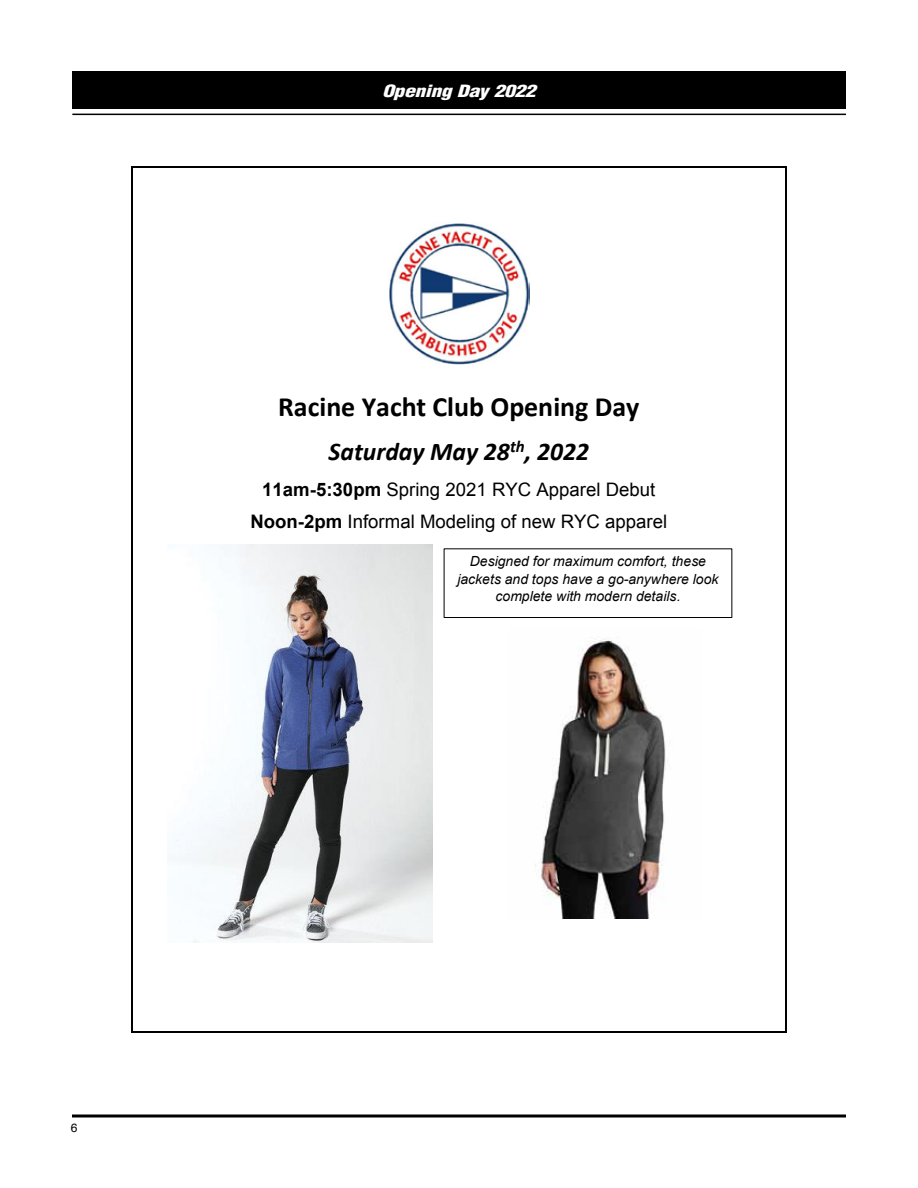
<style>
.page{position:relative;width:918px;height:1188px;background:#fff}
.page>*{position:absolute;margin:0;border:0;box-sizing:border-box;transform-origin:0 0}
.t1{font:700 27.9px "Calibri";color:#000}
.t2{font:italic 700 25.5px "Calibri";color:#000}
.t3{font:18.6px/32.4px "Arial";color:#000;text-align:center}
.t4{font:italic 900 condensed 16.5px "Helvetica";letter-spacing:-.015em;color:#fff;scale:1.3 1}
.t5{font:italic 13.95px/17.4px "Arial";color:#000;text-align:center}
.t6{font:12px "Helvetica";color:#000}
.s1{font-weight:700}
</style>
<div class="page">
<svg style="left:72px;top:1114px;width:774px;height:4px;background:#3f3f3f"></svg>
<div style="left:72px;top:72px;width:774px;height:37px;background:#000"></div>
<hr style="left:72px;top:114px;width:774px;height:1px;background:#000">
<img style="left:388px;top:222px;width:142px;height:142px">
<img style="left:167px;top:544px;width:265px;height:399px">
<div style="left:444px;top:549px;width:288px;height:69px;border:1px solid #000"></div>
<img style="left:535px;top:639px;width:131px;height:280px">
<hr style="left:132px;top:166px;width:654px;height:2px;background:#000">
<hr style="left:131px;top:168px;width:1px;height:863px;background:#000">
<hr style="left:786px;top:168px;width:1px;height:863px;background:#000">
<hr style="left:132px;top:1031px;width:654px;height:2px;background:#000">
<p class="t4" style="left:382px;top:80px;width:120px">Opening Day 2022</p>
<h1 class="t1" style="left:278px;top:387px;width:363px">Racine Yacht Club Opening Day</h1>
<h2 class="t2" style="left:329px;top:433px;width:262px">Saturday May 28<sup>th</sup>, 2022</h2>
<h3 class="t3" style="left:250px;top:473px;width:418px"><span class="s1">11am-5:30pm</span> Spring 2021 RYC Apparel Debut<br><span class="s1">Noon-2pm</span> Informal Modeling of new RYC apparel</h3>
<p class="t5" style="left:457px;top:553px;width:263px">Designed for maximum comfort, these jackets and tops have a go-anywhere look complete with modern details.</p>
<p class="t6" style="left:71px;top:1118px;width:8px">6</p>
</div>
